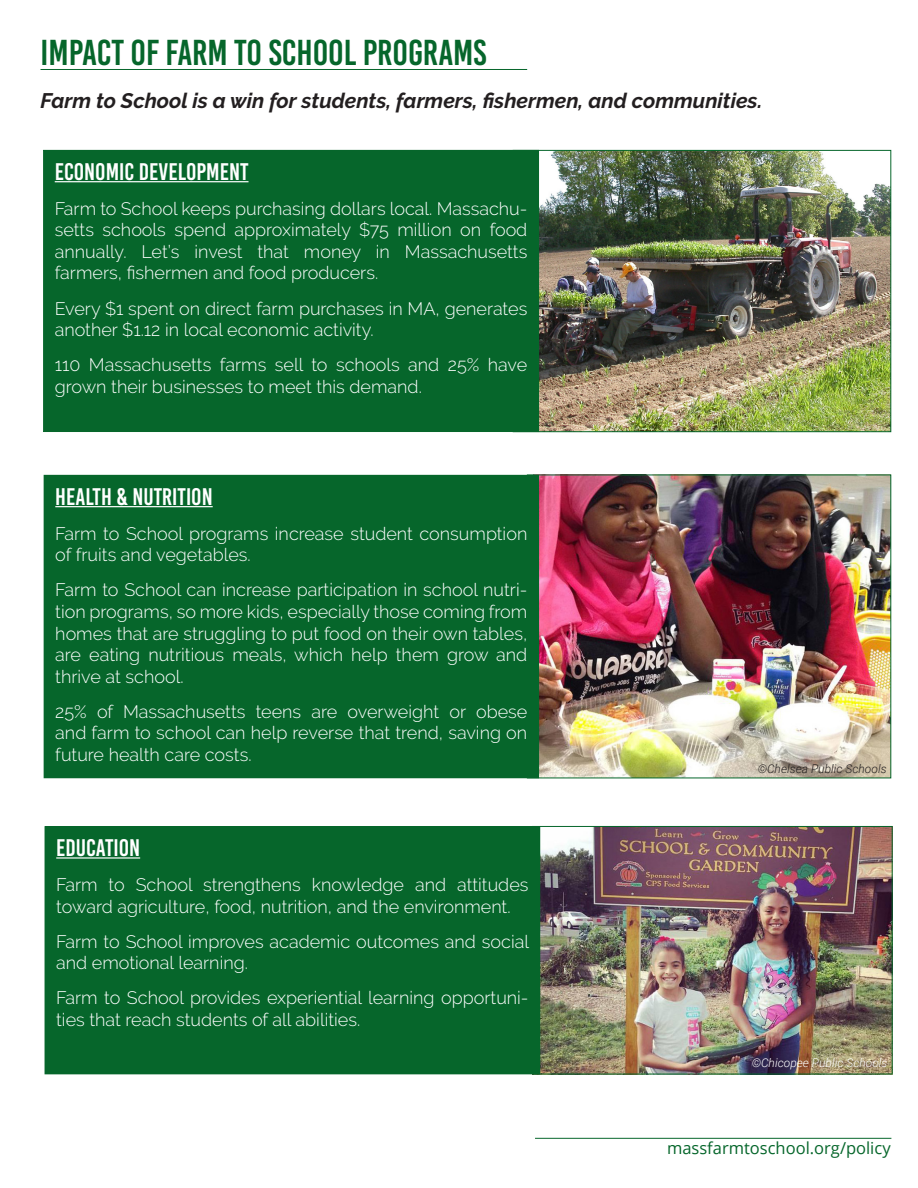
<style>
.page{position:relative;width:918px;height:1188px;background:#fff}
.page>*{position:absolute;margin:0;border:0;box-sizing:border-box;transform-origin:0 0}
.t1{font:36px "Bebas Kai";color:#06662b}
.t2{font:24px "Bebas Kai";color:#fff}
.t3{font:italic 700 21px "Raleway";color:#231f20}
.t4{font:300 18px/21.6px "Raleway";color:#fff}
.t5{font:16.5px "Open Sans";color:#06662b}
.t6{font:italic 300 12px "Roboto";color:#fff}
.t7{font:italic 300 12px "Roboto";color:#231f20}
</style>
<div class="page">
<img style="left:539px;top:477px;width:350px;height:299px">
<img style="left:540px;top:828px;width:350px;height:244px">
<div style="left:532px;top:826px;width:360px;height:248px;border:1px solid #06662b"></div>
<img style="left:539px;top:152px;width:350px;height:278px">
<div style="left:45px;top:827px;width:495px;height:247px;background:#06662b"></div>
<hr style="left:56px;top:857px;width:84px;height:2px;background:#fff">
<div style="left:45px;top:826px;width:495px;height:248px;border:1px solid #06662b"></div>
<div style="left:44px;top:475px;width:495px;height:303px;background:#06662b"></div>
<hr style="left:55px;top:506px;width:158px;height:1px;background:#fff">
<div style="left:44px;top:150px;width:495px;height:282px;background:#06662b"></div>
<hr style="left:55px;top:181px;width:194px;height:1px;background:#fff">
<hr style="left:40px;top:69px;width:487px;height:1px;background:#06662b">
<hr style="left:535px;top:1138px;width:356px;height:1px;background:#06662b">
<p class="t1" style="left:40px;top:33px;width:447px">IMPACT OF FARM TO SCHOOL PROGRAMS</p>
<p class="t3" style="left:40px;top:88px;width:723px">Farm to School is a win for students, farmers, fishermen, and communities.</p>
<p class="t2" style="left:55px;top:158px;width:195px">ECONOMIC DEVELOPMENT</p>
<p class="t4" style="left:55px;top:197px;width:474px;text-align:justify">Farm to School keeps purchasing dollars local. Massachu&shy;setts schools spend approximately $75 million on food annually. Let’s invest that money in Massachusetts farmers, fishermen and food producers.</p>
<p class="t4" style="left:55px;top:297px;width:474px">Every $1 spent on direct farm purchases in MA, generates another $1.12 in local economic activity.</p>
<p class="t4" style="left:55px;top:354px;width:474px">110 Massachusetts farms sell to schools and 25% have grown their businesses to meet this demand.</p>
<p class="t2" style="left:55px;top:483px;width:159px">HEALTH &amp; NUTRITION</p>
<p class="t4" style="left:55px;top:522px;width:474px">Farm to School programs increase student consumption of fruits and vegetables.</p>
<p class="t4" style="left:55px;top:579px;width:474px;text-align:justify">Farm to School can increase participation in school nutri&shy;tion programs, so more kids, especially those coming from homes that are struggling to put food on their own tables, are eating nutritious meals, which help them grow and thrive at school.</p>
<p class="t4" style="left:55px;top:701px;width:474px;text-align:justify">25% of Massachusetts teens are overweight or obese and farm to school can help reverse that trend, saving on future health care costs.</p>
<p class="t2" style="left:56px;top:835px;width:85px">EDUCATION</p>
<p class="t4" style="left:56px;top:874px;width:474px">Farm to School strengthens knowledge and attitudes toward agriculture, food, nutrition, and the environment.</p>
<p class="t4" style="left:56px;top:930px;width:474px">Farm to School improves academic outcomes and social and emotional learning.</p>
<p class="t4" style="left:56px;top:987px;width:474px">Farm to School provides experiential learning opportuni&shy;ties that reach students of all abilities.</p>
<p class="t7" style="left:758px;top:760px;width:131px">©Chelsea Public Schools</p>
<p class="t6" style="left:752px;top:1055px;width:137px">©Chicopee Public Schools</p>
<p class="t5" style="left:667px;top:1137px;width:225px">massfarmtoschool.org/policy</p>
</div>
